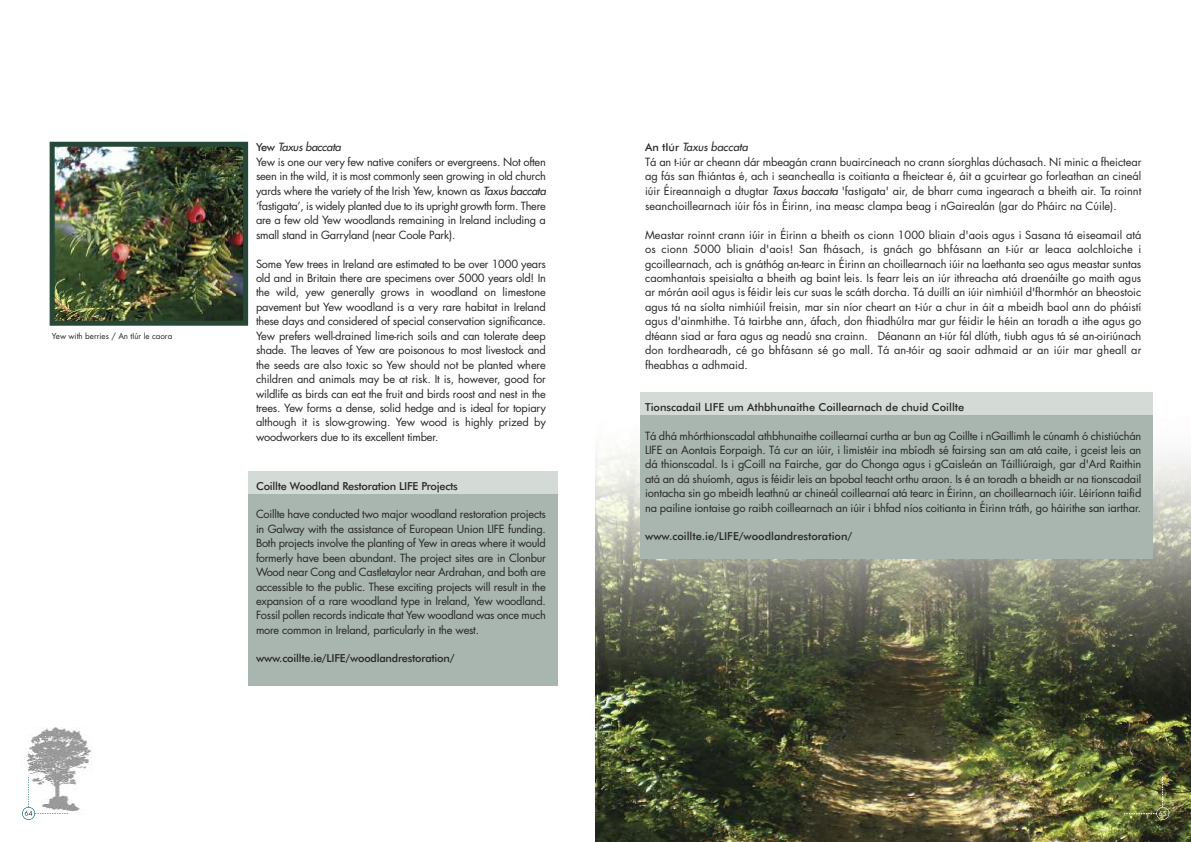
<style>
.page{position:relative;width:1191px;height:842px;background:#fff}
.page>*{position:absolute;margin:0;border:0;box-sizing:border-box;transform-origin:0 0}
.t1{font:11px/14.4px "Futura";letter-spacing:-.01em;color:#272627;text-align:justify}
.t2{font:500 11px "Futura BT";color:#272627}
.t3{font:500 11px "Futura BT";letter-spacing:-.02em;color:#272627}
.t4{font:italic 11px "Futura CE";letter-spacing:.005em;color:#272627}
.t5{font:italic 11px "Futura CE";letter-spacing:-.015em;color:#272627}
.t6{font:8px "Futura";color:#272627}
.t7{font:6.5px "Futura";color:#fff}
.s1{font-family:"Futura BT";font-weight:500;font-style:normal}
.s2{font-family:"Futura CE";font-style:italic}
</style>
<div class="page">
<img style="left:595px;top:392px;width:596px;height:450px">
<div style="left:248px;top:471px;width:310px;height:214px;background:#a9b6af"></div>
<div style="left:248px;top:471px;width:310px;height:22px;background:#d4dbd7"></div>
<div style="left:641px;top:392px;width:512px;height:166px;background:#a9b6af"></div>
<div style="left:641px;top:392px;width:512px;height:23px;background:#d4dbd7"></div>
<svg style="left:1162px;top:777px;width:1px;height:30px"></svg>
<div style="left:1156px;top:807px;width:13px;height:13px;border:1px solid #fff;border-radius:50%"></div>
<svg style="left:1123px;top:813px;width:34px;height:1px"></svg>
<img style="left:56px;top:148px;width:186px;height:172px">
<div style="left:50px;top:142px;width:198px;height:184px;border:5px solid #274836"></div>
<img style="left:24px;top:727px;width:68px;height:85px">
<svg style="left:22px;top:777px;width:46px;height:43px"></svg>
<img style="left:35px;top:813px;width:33px;height:1px">
<p class="t6" style="left:52px;top:332px;width:122px">Yew with berries / An tIúr le caora</p>
<p class="t5" style="left:256px;top:142px;width:87px"><span class="s1">Yew</span> Taxus baccata</p>
<p class="t1" style="left:256px;top:155px;width:291px">Yew is one our very few native conifers or evergreens. Not often seen in the wild, it is most commonly seen growing in old church yards where the variety of the Irish Yew, known as <span class="s2">Taxus baccata </span>‘fastigata’, is widely planted due to its upright growth form. There are a few old Yew woodlands remaining in Ireland including a small stand in Garryland (near Coole Park).</p>
<p class="t1" style="left:256px;top:257px;width:291px">Some Yew trees in Ireland are estimated to be over 1000 years old and in Britain there are specimens over 5000 years old! In the wild, yew generally grows in woodland on limestone pavement but Yew woodland is a very rare habitat in Ireland these days and considered of special conservation significance.<br>Yew prefers well-drained lime-rich soils and can tolerate deep shade. The leaves of Yew are poisonous to most livestock and the seeds are also toxic so Yew should not be planted where children and animals may be at risk. It is, however, good for wildlife as birds can eat the fruit and birds roost and nest in the trees. Yew forms a dense, solid hedge and is ideal for topiary although it is slow-growing. Yew wood is highly prized by woodworkers due to its excellent timber.</p>
<p class="t3" style="left:256px;top:482px;width:203px">Coillte Woodland Restoration LIFE Projects</p>
<p class="t1" style="left:256px;top:508px;width:291px">Coillte have conducted two major woodland restoration projects in Galway with the assistance of European Union LIFE funding.<br>Both projects involve the planting of Yew in areas where it would formerly have been abundant. The project sites are in Clonbur Wood near Cong and Castletaylor near Ardrahan, and both are accessible to the public. These exciting projects will result in the expansion of a rare woodland type in Ireland, Yew woodland.<br>Fossil pollen records indicate that Yew woodland was once much more common in Ireland, particularly in the west.</p>
<p class="t3" style="left:256px;top:654px;width:200px">www.coillte.ie/LIFE/woodlandrestoration/</p>
<p class="t4" style="left:645px;top:142px;width:104px"><span class="s1">An tIúr</span> Taxus baccata</p>
<p class="t1" style="left:645px;top:155px;width:498px">Tá an t-iúr ar cheann dár mbeagán crann buaircíneach no crann síorghlas dúchasach. Ní minic a fheictear ag fás san fhiántas é, ach i seanchealla is coitianta a fheictear é, áit a gcuirtear go forleathan an cineál iúir Éireannaigh a dtugtar <span class="s2">Taxus baccata</span> 'fastigata' air, de bharr cuma ingearach a bheith air. Ta roinnt seanchoillearnach iúir fós in Éirinn, ina measc clampa beag i nGairealán (gar do Pháirc na Cúile).</p>
<p class="t1" style="left:645px;top:228px;width:498px">Meastar roinnt crann iúir in Éirinn a bheith os cionn 1000 bliain d'aois agus i Sasana tá eiseamail atá os cionn 5000 bliain d'aois! San fhásach, is gnách go bhfásann an t-iúr ar leaca aolchloiche i gcoillearnach, ach is gnáthóg an-tearc in Éirinn an choillearnach iúir na laethanta seo agus meastar suntas caomhantais speisialta a bheith ag baint leis. Is fearr leis an iúr ithreacha atá draenáilte go maith agus ar mórán aoil agus is féidir leis cur suas le scáth dorcha. Tá duillí an iúir nimhiúil d'fhormhór an bheostoic agus tá na síolta nimhiúil freisin, mar sin níor cheart an t-iúr a chur in áit a mbeidh baol ann do pháistí agus d'ainmhithe. Tá tairbhe ann, áfach, don fhiadhúlra mar gur féidir le héin an toradh a ithe agus go dtéann siad ar fara agus ag neadú sna crainn. Déanann an t-iúr fál dlúth, tiubh agus tá sé an-oiriúnach don tordhearadh, cé go bhfásann sé go mall. Tá an-tóir ag saoir adhmaid ar an iúir mar gheall ar fheabhas a adhmaid.</p>
<p class="t2" style="left:645px;top:403px;width:321px">Tionscadail LIFE um Athbhunaithe Coillearnach de chuid Coillte</p>
<p class="t1" style="left:645px;top:429px;width:498px">Tá dhá mhórthionscadal athbhunaithe coillearnaí curtha ar bun ag Coillte i nGaillimh le cúnamh ó chistiúchán LIFE an Aontais Eorpaigh. Tá cur an iúir, i limistéir ina mbíodh sé fairsing san am atá caite, i gceist leis an dá thionscadal. Is i gCoill na Fairche, gar do Chonga agus i gCaisleán an Táilliúraigh, gar d'Ard Raithin atá an dá shuíomh, agus is féidir leis an bpobal teacht orthu araon. Is é an toradh a bheidh ar na tionscadail iontacha sin go mbeidh leathnú ar chineál coillearnaí atá tearc in Éirinn, an choillearnach iúir. Léiríonn taifid na pailine iontaise go raibh coillearnach an iúir i bhfad níos coitianta in Éirinn tráth, go háirithe san iarthar.</p>
<p class="t2" style="left:645px;top:532px;width:209px">www.coillte.ie/LIFE/woodlandrestoration/</p>
<p class="t7" style="left:1158px;top:810px;width:10px">65</p>
</div>
